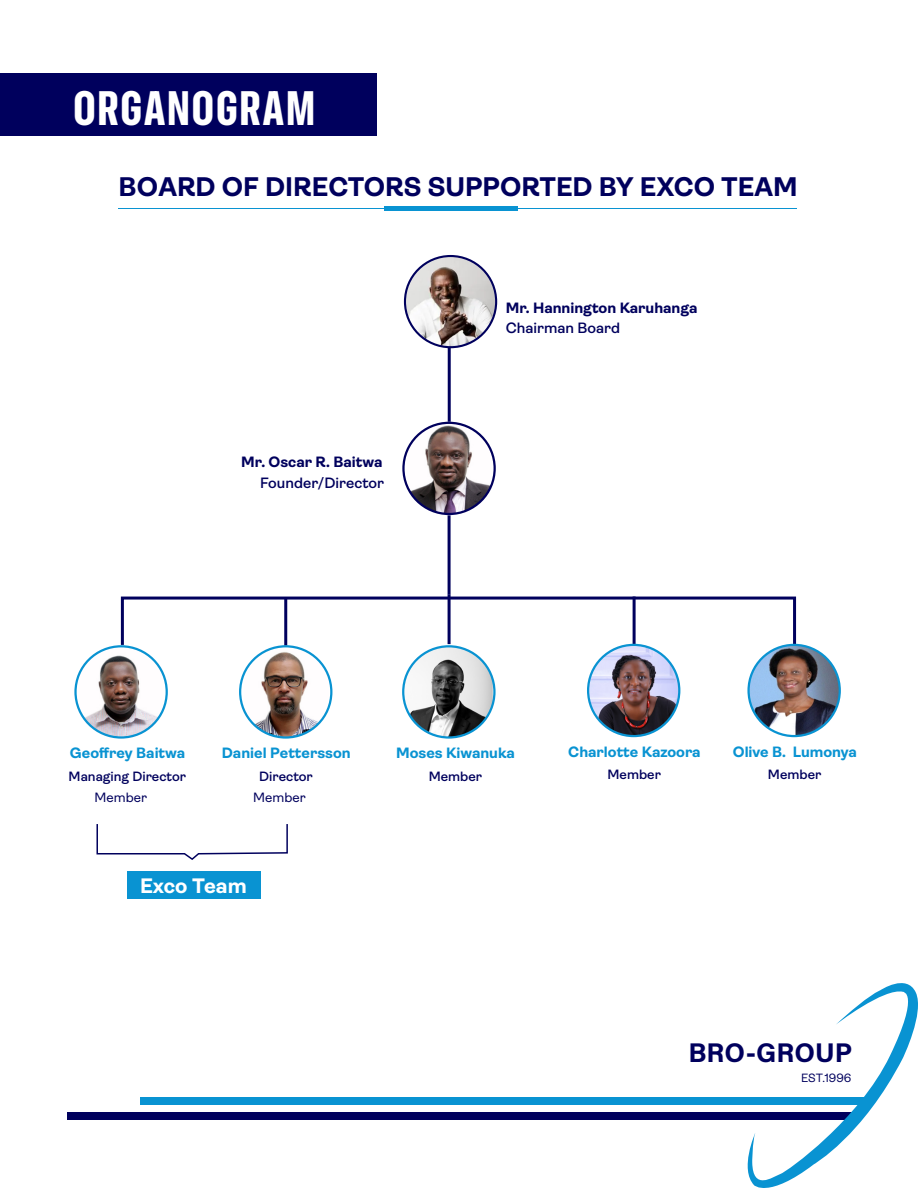
<style>
.page{position:relative;width:918px;height:1188px;background:#fff}
.page>*{position:absolute;margin:0;border:0;box-sizing:border-box;transform-origin:0 0}
.t1{font:48px "SF Pro";letter-spacing:.04em;color:#fff}
.t2{font:700 27px "Ambit";color:#00005d}
.t3{font:700 27px "Acumin Pro";color:#00005d}
.t4{font:700 21px "Ambit";color:#fff}
.t5{font:700 15px "Ambit";color:#0993d2}
.t6{font:700 15px "Ambit";color:#00005d}
.t7{font:600 15px "Ambit";color:#00005d}
.t8{font:600 13.5px "Ambit";color:#00005d}
.t9{font:13.5px "Ambit";color:#00005d}
.t10{font:12px "Ambit";color:#00005d}
</style>
<div class="page">
<div style="left:68px;top:1112px;width:790px;height:8px;background:#00005d"></div>
<div style="left:140px;top:1098px;width:724px;height:7px;background:#0993d2"></div>
<svg style="left:739px;top:983px;width:179px;height:205px"></svg>
<div style="left:0;top:73px;width:376px;height:63px;background:#00005d"></div>
<svg style="left:120px;top:595px;width:678px;height:55px"></svg>
<hr style="left:448px;top:515px;width:3px;height:79px;background:#00005d">
<hr style="left:448px;top:348px;width:3px;height:74px;background:#00005d">
<hr style="left:284px;top:598px;width:3px;height:48px;background:#00005d">
<hr style="left:448px;top:594px;width:3px;height:50px;background:#00005d">
<hr style="left:633px;top:597px;width:3px;height:47px;background:#00005d">
<div style="left:127px;top:871px;width:134px;height:27px;background:#0993d2"></div>
<svg style="left:96px;top:824px;width:192px;height:36px"></svg>
<img style="left:405px;top:256px;width:91px;height:91px;border-radius:46px">
<div style="left:404px;top:255px;width:93px;height:93px;border:2px solid #00005d;border-radius:50%"></div>
<img style="left:407px;top:423px;width:84px;height:91px">
<div style="left:402px;top:422px;width:94px;height:93px;border:2px solid #00005d;border-radius:50%"></div>
<img style="left:80px;top:647px;width:82px;height:90px">
<div style="left:74px;top:645px;width:94px;height:94px;border:2px solid #0993d2;border-radius:50%"></div>
<img style="left:244px;top:650px;width:85px;height:87px">
<div style="left:239px;top:645px;width:93px;height:94px;border:2px solid #0993d2;border-radius:50%"></div>
<img style="left:405px;top:646px;width:88px;height:91px">
<div style="left:402px;top:645px;width:94px;height:94px;border:2px solid #0993d2;border-radius:50%"></div>
<img style="left:588px;top:645px;width:91px;height:91px">
<div style="left:587px;top:644px;width:93px;height:93px;border:2px solid #0993d2;border-radius:50%"></div>
<img style="left:749px;top:645px;width:91px;height:91px;border-radius:44px">
<div style="left:747px;top:644px;width:94px;height:93px;border:2px solid #0993d2;border-radius:50%"></div>
<hr style="left:118px;top:208px;width:679px;height:1px;background:#0993d2">
<hr style="left:385px;top:206px;width:133px;height:4px;background:#0993d2">
<p class="t1" style="left:73px;top:81px;width:243px">ORGANOGRAM</p>
<p class="t2" style="left:118px;top:172px;width:681px">BOARD OF DIRECTORS SUPPORTED BY EXCO TEAM</p>
<p class="t6" style="left:506px;top:299px;width:193px">Mr. Hannington Karuhanga</p>
<p class="t6" style="left:241px;top:454px;width:143px">Mr. Oscar R. Baitwa</p>
<p class="t7" style="left:260px;top:474px;width:125px">Founder/Director</p>
<p class="t7" style="left:506px;top:320px;width:116px">Chairman Board</p>
<p class="t5" style="left:70px;top:745px;width:117px">Geoffrey Baitwa</p>
<p class="t5" style="left:222px;top:745px;width:130px">Daniel Pettersson</p>
<p class="t5" style="left:396px;top:745px;width:120px">Moses Kiwanuka</p>
<p class="t5" style="left:568px;top:743px;width:134px">Charlotte Kazoora</p>
<p class="t5" style="left:733px;top:743px;width:126px">Olive B. Lumonya</p>
<p class="t8" style="left:69px;top:769px;width:119px">Managing Director</p>
<p class="t8" style="left:259px;top:769px;width:55px">Director</p>
<p class="t8" style="left:429px;top:769px;width:55px">Member</p>
<p class="t8" style="left:608px;top:767px;width:55px">Member</p>
<p class="t8" style="left:768px;top:767px;width:55px">Member</p>
<p class="t9" style="left:95px;top:790px;width:54px">Member</p>
<p class="t9" style="left:253px;top:790px;width:54px">Member</p>
<p class="t4" style="left:140px;top:874px;width:108px">Exco Team</p>
<p class="t3" style="left:689px;top:1033px;width:165px">BRO-GROUP</p>
<p class="t10" style="left:801px;top:1071px;width:52px">EST.1996</p>
</div>
